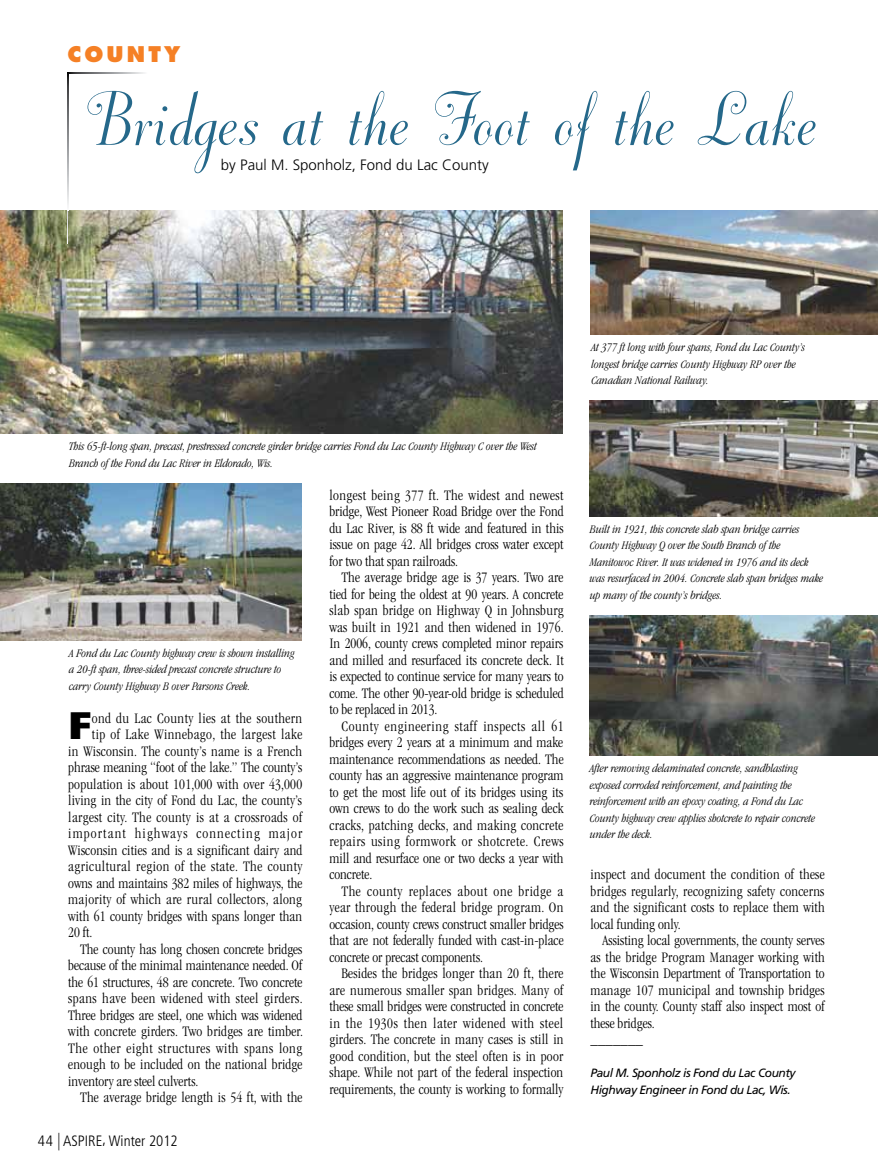
<style>
.page{position:relative;width:878px;height:1175px;background:#fff}
.page>*{position:absolute;margin:0;border:0;box-sizing:border-box;transform-origin:0 0}
.t1{font:91.5px "Dorchester Script MT Std";color:#25688a}
.t2{font:800 39.15px "Gill Sans Std";color:#000}
.t3{font:800 21px "Futura Std";letter-spacing:.15em;color:#f58025}
.t4{font:300 condensed 15px/16.5px "ITC Garamond Std";letter-spacing:.005em;color:#000;text-align:justify}
.t5{font:300 condensed 15px "ITC Garamond Std";letter-spacing:.03em;color:#000}
.t6{font:300 condensed 15px "ITC Garamond Std";letter-spacing:.025em;color:#000}
.t7{font:300 condensed 15px "ITC Garamond Std";letter-spacing:.035em;color:#000}
.t8{font:300 condensed 15px "ITC Garamond Std";letter-spacing:.075em;color:#000}
.t9{font:300 15px "Frutiger LT Std";color:#000}
.t10{font:300 condensed 15px "Frutiger LT Std";color:#000}
.t11{font:italic 300 condensed 12px/16.5px "ITC Garamond Std";color:#000}
.t12{font:italic 12px/16.5px "Frutiger LT Std";letter-spacing:-.04em;color:#000}
.s1{font-size:17.55px}
</style>
<div class="page">
<img style="left:0;top:211px;width:562px;height:223px">
<img style="left:0;top:483px;width:302px;height:157px">
<img style="left:590px;top:211px;width:288px;height:124px">
<img style="left:590px;top:400px;width:288px;height:116px">
<img style="left:590px;top:615px;width:288px;height:140px">
<svg style="left:69px;top:72px;width:76px;height:2px"></svg>
<svg style="left:67px;top:72px;width:1px;height:172px"></svg>
<svg style="left:68px;top:72px;width:1px;height:134px"></svg>
<h3 class="t3" style="left:68px;top:41px;width:114px">COUNTY</h3>
<h1 class="t1" style="left:83px;top:73px;width:734px">Bridges at the Foot of the Lake</h1>
<p class="t9" style="left:221px;top:156px;width:269px">by Paul M. Sponholz, Fond du Lac County</p>
<p class="t11" style="left:69px;top:438px;width:469px">This 65-ft-long span, precast, prestressed concrete girder bridge carries Fond du Lac County Highway C over the West<br>Branch of the Fond du Lac River in Eldorado, Wis.</p>
<p class="t11" style="left:69px;top:644px;width:227px">A Fond du Lac County highway crew is shown installing a 20-ft span, three-sided precast concrete structure to carry County Highway B over Parsons Creek.</p>
<h2 class="t2" style="left:68px;top:703px;width:25px">F</h2>
<p class="t5" style="left:92px;top:709px;width:212px">ond du Lac County lies at the southern</p>
<p class="t5" style="left:92px;top:726px;width:212px">tip of Lake Winnebago, the largest lake</p>
<p class="t4" style="left:68px;top:742px;width:235px">in Wisconsin. The county’s name is a French</p>
<p class="t4" style="left:68px;top:759px;width:235px">phrase meaning “foot of the lake.” The county’s</p>
<p class="t4" style="left:68px;top:775px;width:235px">population is about 101,000 with over 43,000</p>
<p class="t4" style="left:68px;top:792px;width:235px">living in the city of Fond du Lac, the county’s</p>
<p class="t6" style="left:68px;top:808px;width:235px">largest city. The county is at a crossroads of</p>
<p class="t8" style="left:68px;top:825px;width:236px">important highways connecting major</p>
<p class="t4" style="left:68px;top:841px;width:235px">Wisconsin cities and is a significant dairy and</p>
<p class="t5" style="left:68px;top:858px;width:236px">agricultural region of the state. The county</p>
<p class="t4" style="left:68px;top:874px;width:235px">owns and maintains 382 miles of highways, the</p>
<p class="t4" style="left:68px;top:891px;width:235px">majority of which are rural collectors, along</p>
<p class="t4" style="left:68px;top:907px;width:235px">with 61 county bridges with spans longer than</p>
<p class="t4" style="left:68px;top:924px;width:26px">20 ft.</p>
<p class="t4" style="left:80px;top:940px;width:223px">The county has long chosen concrete bridges</p>
<p class="t4" style="left:68px;top:957px;width:236px">because of the minimal maintenance needed. Of</p>
<p class="t4" style="left:68px;top:973px;width:235px">the 61 structures, 48 are concrete. Two concrete</p>
<p class="t5" style="left:68px;top:990px;width:236px">spans have been widened with steel girders.</p>
<p class="t4" style="left:68px;top:1006px;width:235px">Three bridges are steel, one which was widened</p>
<p class="t4" style="left:68px;top:1023px;width:236px">with concrete girders. Two bridges are timber.</p>
<p class="t7" style="left:68px;top:1039px;width:235px">The other eight structures with spans long</p>
<p class="t4" style="left:68px;top:1056px;width:236px">enough to be included on the national bridge</p>
<p class="t4" style="left:68px;top:1072px;width:132px">inventory are steel culverts.</p>
<p class="t4" style="left:80px;top:1089px;width:224px">The average bridge length is 54 ft, with the</p>
<p class="t10" style="left:38px;top:1132px;width:141px">44 <span class="s1">|</span> ASPIRE, Winter 2012</p>
<p class="t4" style="left:329px;top:487px;width:236px">longest being 377 ft. The widest and newest bridge, West Pioneer Road Bridge over the Fond du Lac River, is 88 ft wide and featured in this issue on page 42. All bridges cross water except for two that span railroads.</p>
<p class="t4" style="left:329px;top:569px;width:236px;text-indent:12px">The average bridge age is 37 years. Two are tied for being the oldest at 90 years. A concrete slab span bridge on Highway Q in Johnsburg was built in 1921 and then widened in 1976.<br>In 2006, county crews completed minor repairs and milled and resurfaced its concrete deck. It is expected to continue service for many years to come. The other 90-year-old bridge is scheduled to be replaced in 2013.</p>
<p class="t4" style="left:329px;top:718px;width:236px;text-indent:12px">County engineering staff inspects all 61 bridges every 2 years at a minimum and make maintenance recommendations as needed. The county has an aggressive maintenance program to get the most life out of its bridges using its own crews to do the work such as sealing deck cracks, patching decks, and making concrete repairs using formwork or shotcrete. Crews mill and resurface one or two decks a year with concrete.</p>
<p class="t4" style="left:329px;top:883px;width:236px;text-indent:12px">The county replaces about one bridge a year through the federal bridge program. On occasion, county crews construct smaller bridges that are not federally funded with cast-in-place concrete or precast components.</p>
<p class="t4" style="left:329px;top:965px;width:236px;text-indent:12px">Besides the bridges longer than 20 ft, there are numerous smaller span bridges. Many of these small bridges were constructed in concrete in the 1930s then later widened with steel girders. The concrete in many cases is still in good condition, but the steel often is in poor shape. While not part of the federal inspection requirements, the county is working to formally</p>
<p class="t11" style="left:591px;top:339px;width:215px">At 377 ft long with four spans, Fond du Lac County’s longest bridge carries County Highway RP over the<br>Canadian National Railway.</p>
<p class="t11" style="left:590px;top:521px;width:235px">Built in 1921, this concrete slab span bridge carries County Highway Q over the South Branch of the Manitowoc River. It was widened in 1976 and its deck was resurfaced in 2004. Concrete slab span bridges make up many of the county’s bridges.</p>
<p class="t11" style="left:590px;top:760px;width:227px">After removing delaminated concrete, sandblasting exposed corroded reinforcement, and painting the reinforcement with an epoxy coating, a Fond du Lac County highway crew applies shotcrete to repair concrete under the deck.</p>
<p class="t4" style="left:590px;top:866px;width:236px">inspect and document the condition of these bridges regularly, recognizing safety concerns and the significant costs to replace them with local funding only.</p>
<p class="t4" style="left:590px;top:932px;width:236px;text-align:left;text-indent:12px">Assisting local governments, the county serves as the bridge Program Manager working with the Wisconsin Department of Transportation to manage 107 municipal and township bridges in the county. County staff also inspect most of these bridges.<br>_______</p>
<p class="t12" style="left:590px;top:1065px;width:206px">Paul M. Sponholz is Fond du Lac County<br>Highway Engineer in Fond du Lac, Wis.</p>
</div>
